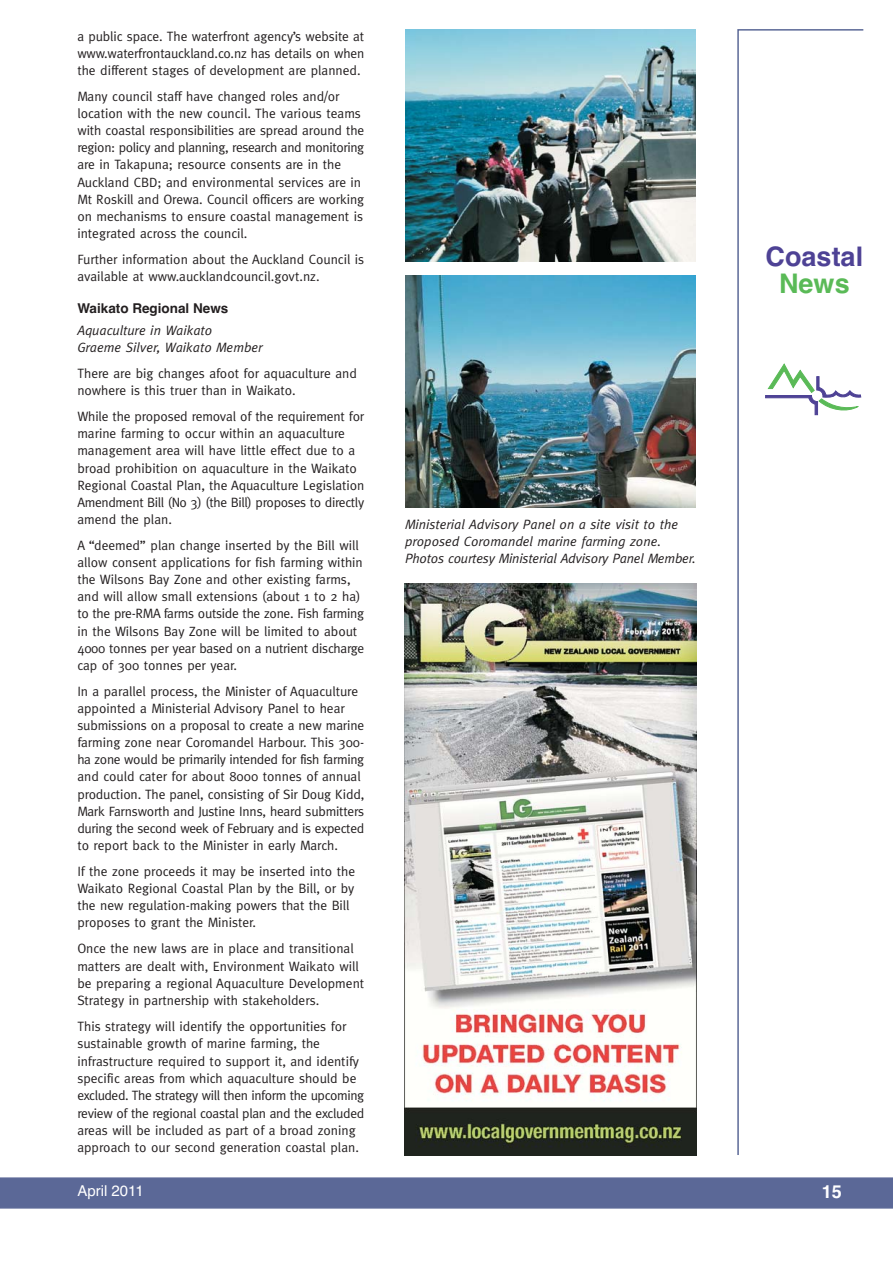
<style>
.page{position:relative;width:893px;height:1263px;background:#fff}
.page>*{position:absolute;margin:0;border:0;box-sizing:border-box;transform-origin:0 0}
.t1{font:700 27px "Helvetica";color:#4e4295}
.t2{font:700 27px "Helvetica";color:#5aba57}
.t3{font:700 18px "Helvetica";color:#fff}
.t4{font:15px "Helvetica";color:#fff}
.t5{font:13.5px/17.1px "Meta";color:#231f20}
.t6{font:italic 13.5px/17.2px "Meta";color:#231f20}
.t7{font:700 13.5px "Helvetica";color:#231f20}
</style>
<div class="page">
<svg style="left:737px;top:29px;width:127px;height:1126px"></svg>
<svg style="left:765px;top:364px;width:96px;height:51px"></svg>
<div style="left:0;top:1177px;width:893px;height:32px;background:#5b6897"></div>
<img style="left:405px;top:583px;width:291px;height:572px">
<img style="left:405px;top:30px;width:290px;height:232px">
<img style="left:405px;top:275px;width:290px;height:232px">
<p class="t5" style="left:77px;top:28px;width:288px;text-align:justify">a public space. The waterfront agency’s website at www.waterfrontauckland.co.nz has details on when the different stages of development are planned.</p>
<p class="t5" style="left:77px;top:89px;width:288px">Many council staff have changed roles and/or location with the new council. The various teams with coastal responsibilities are spread around the region: policy and planning, research and monitoring are in Takapuna; resource consents are in the Auckland CBD; and environmental services are in Mt Roskill and Orewa. Council officers are working on mechanisms to ensure coastal management is integrated across the council.</p>
<p class="t5" style="left:77px;top:252px;width:288px">Further information about the Auckland Council is available at www.aucklandcouncil.govt.nz.</p>
<p class="t7" style="left:77px;top:304px;width:153px">Waikato Regional News</p>
<p class="t6" style="left:77px;top:323px;width:187px">Aquaculture in Waikato<br>Graeme Silver, Waikato Member</p>
<p class="t5" style="left:77px;top:366px;width:281px">There are big changes afoot for aquaculture and nowhere is this truer than in Waikato.</p>
<p class="t5" style="left:77px;top:409px;width:288px">While the proposed removal of the requirement for marine farming to occur within an aquaculture management area will have little effect due to a broad prohibition on aquaculture in the Waikato Regional Coastal Plan, the Aquaculture Legislation Amendment Bill (No 3) (the Bill) proposes to directly amend the plan.</p>
<p class="t5" style="left:77px;top:538px;width:288px">A “deemed” plan change inserted by the Bill will allow consent applications for fish farming within the Wilsons Bay Zone and other existing farms, and will allow small extensions (about 1 to 2 ha) to the pre-RMA farms outside the zone. Fish farming in the Wilsons Bay Zone will be limited to about 4000 tonnes per year based on a nutrient discharge cap of 300 tonnes per year.</p>
<p class="t5" style="left:77px;top:683px;width:288px">In a parallel process, the Minister of Aquaculture appointed a Ministerial Advisory Panel to hear submissions on a proposal to create a new marine farming zone near Coromandel Harbour. This 300- ha zone would be primarily intended for fish farming and could cater for about 8000 tonnes of annual production. The panel, consisting of Sir Doug Kidd, Mark Farnsworth and Justine Inns, heard submitters during the second week of February and is expected to report back to the Minister in early March.</p>
<p class="t5" style="left:77px;top:864px;width:279px">If the zone proceeds it may be inserted into the Waikato Regional Coastal Plan by the Bill, or by the new regulation-making powers that the Bill proposes to grant the Minister.</p>
<p class="t5" style="left:77px;top:941px;width:288px">Once the new laws are in place and transitional matters are dealt with, Environment Waikato will be preparing a regional Aquaculture Development Strategy in partnership with stakeholders.</p>
<p class="t5" style="left:77px;top:1019px;width:288px">This strategy will identify the opportunities for sustainable growth of marine farming, the infrastructure required to support it, and identify specific areas from which aquaculture should be excluded. The strategy will then inform the upcoming review of the regional coastal plan and the excluded areas will be included as part of a broad zoning approach to our second generation coastal plan.</p>
<p class="t6" style="left:405px;top:516px;width:292px">Ministerial Advisory Panel on a site visit to the proposed Coromandel marine farming zone.<br>Photos courtesy Ministerial Advisory Panel Member.</p>
<h1 class="t1" style="left:765px;top:247px;width:99px">Coastal</h1>
<h1 class="t2" style="left:779px;top:274px;width:72px">News</h1>
<p class="t4" style="left:77px;top:1186px;width:68px">April 2011</p>
<h2 class="t3" style="left:822px;top:1185px;width:22px">15</h2>
</div>
